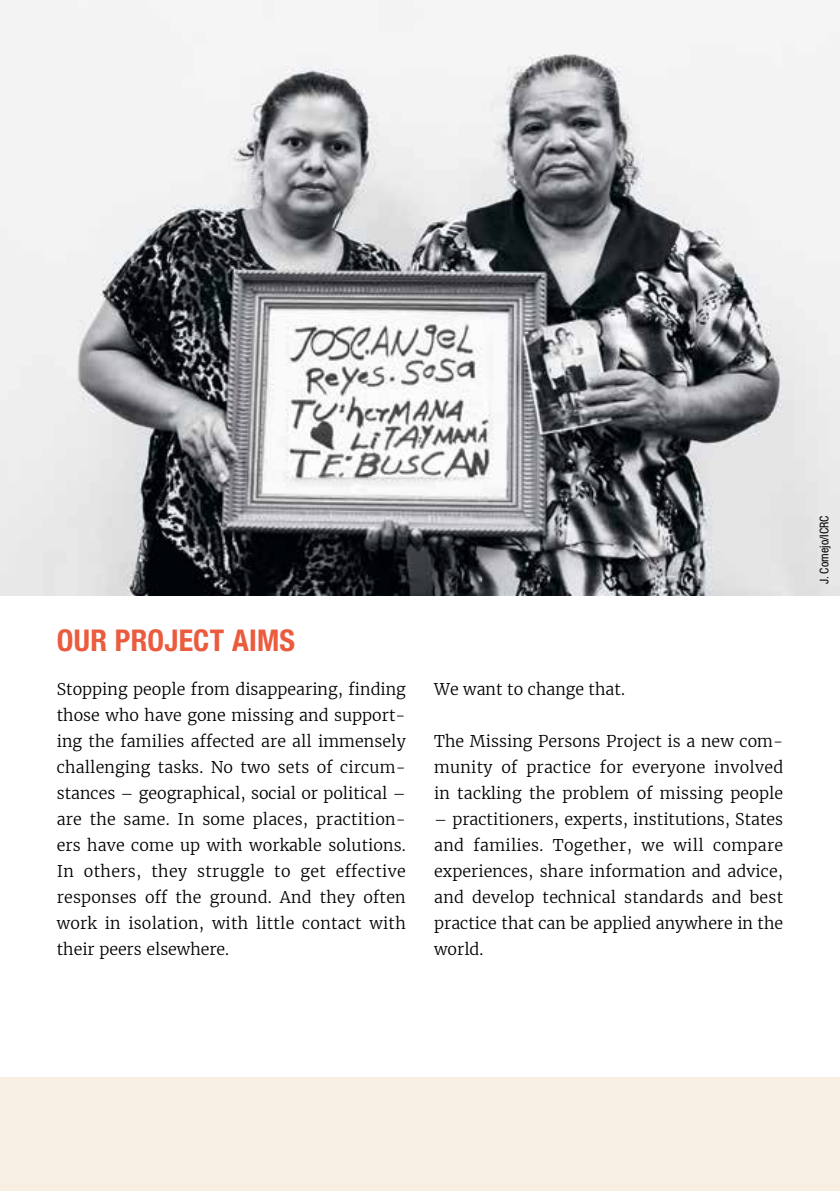
<style>
.page{position:relative;width:840px;height:1191px;background:#fff}
.page>*{position:absolute;margin:0;border:0;box-sizing:border-box;transform-origin:0 0}
.t1{font:700 condensed 30px "Helvetica Neue LT Std";letter-spacing:.01em;color:#eb5b3e}
.t2{font:300 16px/26px "Merriweather";letter-spacing:.01em;color:#000;text-align:justify}
.t3{font:condensed 12px "Helvetica Neue LT Std";color:#000}
</style>
<div class="page">
<img style="left:0;top:0;width:839px;height:595px">
<hr style="left:839px;top:0;width:1px;height:595px;background:#eb5b3e">
<div style="left:0;top:1077px;width:839px;height:114px;background:#f6efe2"></div>
<h1 class="t1" style="left:57px;top:622px;width:240px">OUR PROJECT AIMS</h1>
<p class="t2" style="left:57px;top:676px;width:350px">Stopping people from disappearing, finding those who have gone missing and support&shy;ing the families affected are all immensely challenging tasks. No two sets of circum&shy;stances – geographical, social or political – are the same. In some places, practition&shy;ers have come up with workable solutions.<br>In others, they struggle to get effective responses off the ground. And they often work in isolation, with little contact with their peers elsewhere.</p>
<p class="t2" style="left:434px;top:676px;width:192px">We want to change that.</p>
<p class="t2" style="left:434px;top:728px;width:350px">The Missing Persons Project is a new com&shy;munity of practice for everyone involved in tackling the problem of missing people</p>
<p class="t2" style="left:434px;top:806px;width:350px">– practitioners, experts, institutions, States and families. Together, we will compare experiences, share information and advice, and develop technical standards and best practice that can be applied anywhere in the world.</p>
<p class="t3" style="left:817px;top:584px;width:70px;rotate:-90deg">J. Cornejo/ICRC</p>
</div>
